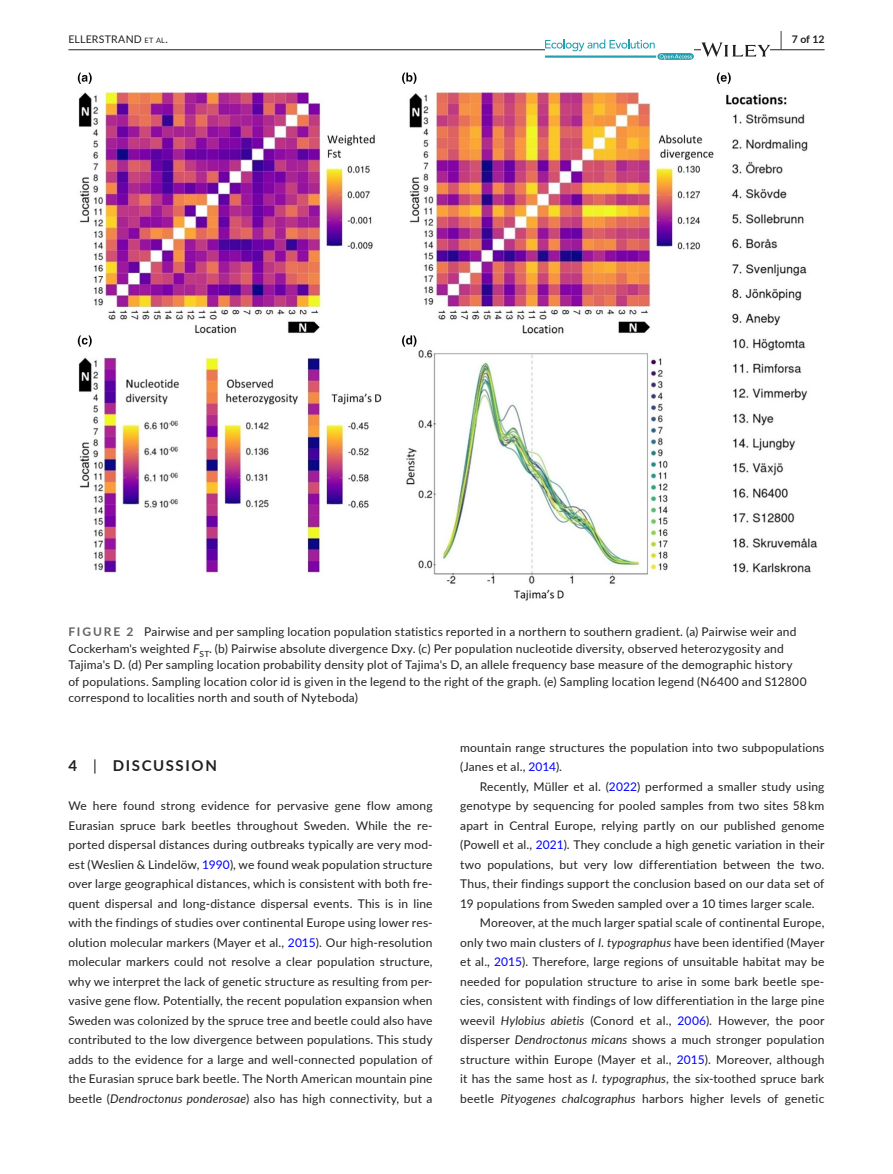
<style>
.page{position:relative;width:893px;height:1174px;background:#fff}
.page>*{position:absolute;margin:0;border:0;box-sizing:border-box;transform-origin:0 0}
.t1{font:700 15px "Lato";letter-spacing:.11em;color:#231f20}
.t2{font:12px/19.5px "Lato";letter-spacing:.015em;color:#231f20}
.t3{font:10.5px "Lato";letter-spacing:.02em;color:#231f20}
.t4{font:700 10.5px "Lato";color:#231f20}
.s1{font-size:7.35px}
.s2{font-size:19.5px}
.s3{font-weight:700;color:#636366}
.s4{font-style:italic}
.s5{font-weight:400}
.s6{color:#00f}
</style>
<div class="page">
<hr style="left:68px;top:49px;width:756px;height:1px;background:#231f20">
<svg style="left:545px;top:39px;width:149px;height:21px"></svg>
<svg style="left:701px;top:42px;width:69px;height:15px"></svg>
<img style="left:77px;top:72px;width:741px;height:529px">
<p class="t3" style="left:68px;top:31px;width:101px">ELLERSTRAND <span class="s1">et al</span>.</p>
<p class="t4" style="left:780px;top:31px;width:46px"><span class="s2">|</span> 7 of 12</p>
<p class="t2" style="left:68px;top:623px;width:740px;line-height:16.5px"><span class="s3">FIGURE 2</span> Pairwise and per sampling location population statistics reported in a northern to southern gradient. (a) Pairwise weir and Cockerham's weighted <span class="s4">F</span><sub>ST</sub>. (b) Pairwise absolute divergence Dxy. (c) Per population nucleotide diversity, observed heterozygosity and Tajima's D. (d) Per sampling location probability density plot of Tajima's D, an allele frequency base measure of the demographic history of populations. Sampling location color id is given in the legend to the right of the graph. (e) Sampling location legend (N6400 and S12800 correspond to localities north and south of Nyteboda)</p>
<p class="t1" style="left:68px;top:755px;width:150px">4 <span class="s5">|</span> DISCUSSION</p>
<p class="t2" style="left:68px;top:795px;width:366px;text-align:justify">We here found strong evidence for pervasive gene flow among Eurasian spruce bark beetles throughout Sweden. While the re&shy;ported dispersal distances during outbreaks typically are very mod&shy;est (Weslien &amp; Lindelöw, <span class="s6">1990</span>), we found weak population structure over large geographical distances, which is consistent with both fre&shy;quent dispersal and long-distance dispersal events. This is in line with the findings of studies over continental Europe using lower res&shy;olution molecular markers (Mayer et al., <span class="s6">2015</span>). Our high-resolution molecular markers could not resolve a clear population structure, why we interpret the lack of genetic structure as resulting from per&shy;vasive gene flow. Potentially, the recent population expansion when Sweden was colonized by the spruce tree and beetle could also have contributed to the low divergence between populations. This study adds to the evidence for a large and well-connected population of the Eurasian spruce bark beetle. The North American mountain pine beetle (<span class="s4">Dendroctonus ponderosae</span>) also has high connectivity, but a</p>
<p class="t2" style="left:460px;top:737px;width:366px">mountain range structures the population into two subpopulations (Janes et al., <span class="s6">2014</span>).</p>
<p class="t2" style="left:480px;top:776px;width:346px">Recently, Müller et al. (<span class="s6">2022</span>) performed a smaller study using</p>
<p class="t2" style="left:460px;top:795px;width:366px">genotype by sequencing for pooled samples from two sites 58 km</p>
<p class="t2" style="left:460px;top:815px;width:366px">apart in Central Europe, relying partly on our published genome</p>
<p class="t2" style="left:460px;top:834px;width:366px">(Powell et al., <span class="s6">2021</span>). They conclude a high genetic variation in their</p>
<p class="t2" style="left:460px;top:854px;width:366px">two populations, but very low differentiation between the two.</p>
<p class="t2" style="left:460px;top:873px;width:366px">Thus, their findings support the conclusion based on our data set of</p>
<p class="t2" style="left:460px;top:893px;width:356px">19 populations from Sweden sampled over a 10 times larger scale.</p>
<p class="t2" style="left:480px;top:912px;width:346px">Moreover, at the much larger spatial scale of continental Europe,</p>
<p class="t2" style="left:460px;top:932px;width:366px">only two main clusters of <span class="s4">I. typographus</span> have been identified (Mayer</p>
<p class="t2" style="left:460px;top:951px;width:366px">et al., <span class="s6">2015</span>). Therefore, large regions of unsuitable habitat may be</p>
<p class="t2" style="left:460px;top:971px;width:366px">needed for population structure to arise in some bark beetle spe-</p>
<p class="t2" style="left:460px;top:990px;width:366px">cies, consistent with findings of low differentiation in the large pine</p>
<p class="t2" style="left:460px;top:1010px;width:366px">weevil <span class="s4">Hylobius abietis</span> (Conord et al., <span class="s6">2006</span>). However, the poor</p>
<p class="t2" style="left:460px;top:1029px;width:366px">disperser <span class="s4">Dendroctonus micans</span> shows a much stronger population</p>
<p class="t2" style="left:460px;top:1049px;width:366px">structure within Europe (Mayer et al., <span class="s6">2015</span>). Moreover, although</p>
<p class="t2" style="left:460px;top:1068px;width:366px">it has the same host as <span class="s4">I. typographus</span>, the six-toothed spruce bark</p>
<p class="t2" style="left:460px;top:1088px;width:366px">beetle <span class="s4">Pityogenes chalcographus</span> harbors higher levels of genetic</p>
</div>
